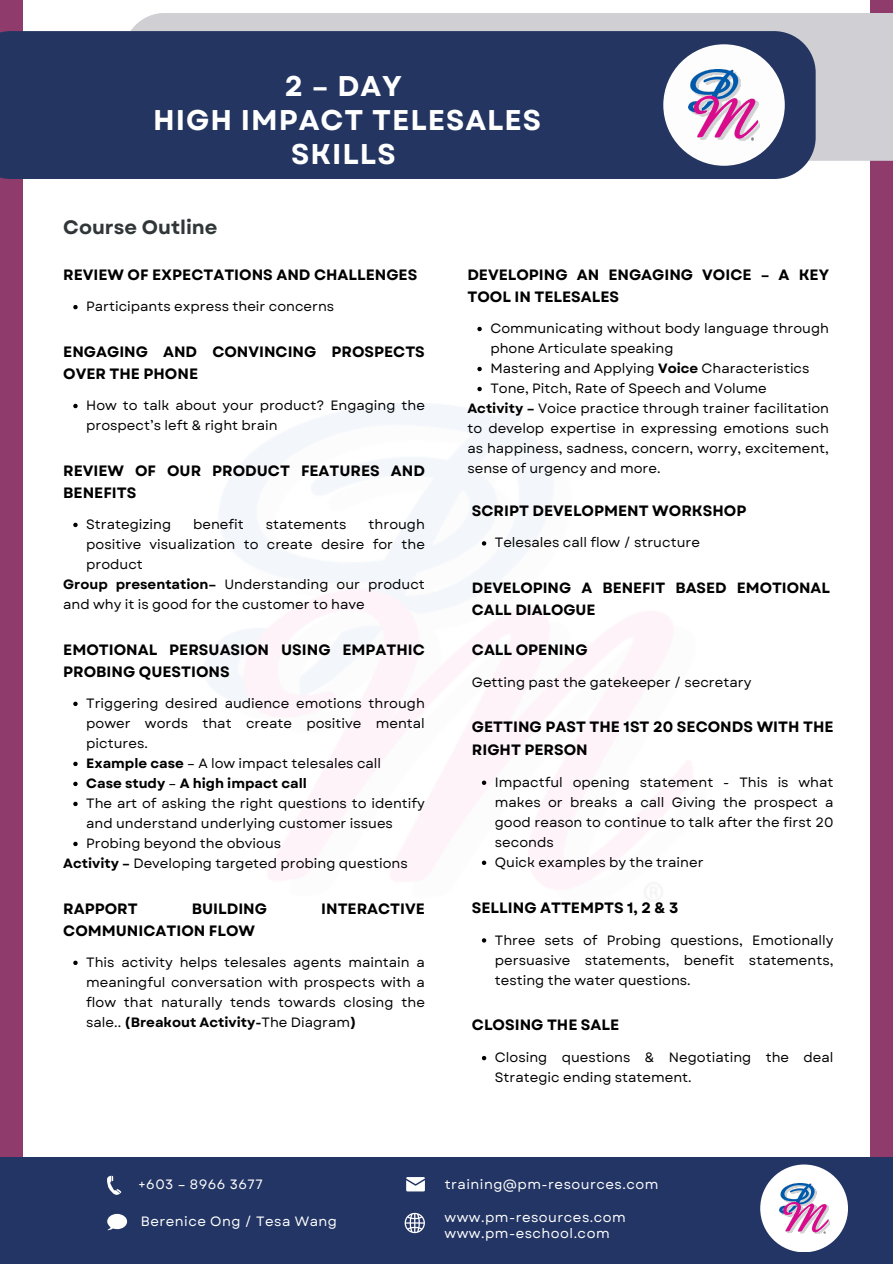
<style>
.page{position:relative;width:893px;height:1264px;background:#fff}
.page>*{position:absolute;margin:0;border:0;box-sizing:border-box;transform-origin:0 0}
.t1{font:700 28.5px/33.8px "Garet";letter-spacing:.035em;color:#fff;text-align:center}
.t2{font:700 19.5px "Garet";color:#313638}
.t3{font:700 15px/21.9px "Garet";color:#000}
.t4{font:700 14.85px/22.4px "Garet";color:#000}
.t5{font:13.5px/20px "Garet";color:#000;text-align:justify}
.t6{font:13.5px "Garet";letter-spacing:.035em;color:#fff}
.t7{font:700 13.5px "Garet";color:#000}
.s1{font-weight:700}
.s2{font-weight:400}
</style>
<div class="page">
<div style="left:0;top:0;width:892px;height:1156px;background:#8f3c6d"></div>
<div style="left:23px;top:0;width:846px;height:1262px;background:#fff"></div>
<div style="left:131px;top:13px;width:761px;height:148px;background:#d0d0d4"></div>
<div style="left:0;top:31px;width:815px;height:148px;background:#233560"></div>
<div style="left:663px;top:44px;width:121px;height:122px;background:#fdfdfd;border-radius:50%"></div>
<img style="left:688px;top:70px;width:71px;height:70px">
<svg style="left:73px;top:305px;width:5px;height:4px"></svg>
<svg style="left:73px;top:404px;width:5px;height:4px"></svg>
<svg style="left:477px;top:327px;width:4px;height:4px"></svg>
<svg style="left:477px;top:367px;width:4px;height:4px"></svg>
<svg style="left:477px;top:387px;width:4px;height:4px"></svg>
<svg style="left:73px;top:522px;width:5px;height:5px"></svg>
<svg style="left:73px;top:701px;width:5px;height:5px"></svg>
<svg style="left:73px;top:761px;width:5px;height:5px"></svg>
<svg style="left:73px;top:781px;width:5px;height:5px"></svg>
<svg style="left:73px;top:801px;width:5px;height:5px"></svg>
<svg style="left:73px;top:841px;width:5px;height:5px"></svg>
<div style="left:0;top:1156px;width:892px;height:107px;background:#233564"></div>
<div style="left:760px;top:1164px;width:87px;height:88px;background:#fff;border-radius:50%"></div>
<img style="left:779px;top:1183px;width:50px;height:50px">
<svg style="left:107px;top:1175px;width:14px;height:19px"></svg>
<svg style="left:107px;top:1213px;width:20px;height:17px"></svg>
<svg style="left:406px;top:1177px;width:19px;height:14px"></svg>
<svg style="left:404px;top:1212px;width:21px;height:21px"></svg>
<svg style="left:482px;top:541px;width:4px;height:4px"></svg>
<svg style="left:73px;top:960px;width:5px;height:5px"></svg>
<svg style="left:482px;top:780px;width:4px;height:5px"></svg>
<svg style="left:482px;top:860px;width:4px;height:5px"></svg>
<svg style="left:482px;top:938px;width:4px;height:4px"></svg>
<svg style="left:482px;top:1055px;width:4px;height:5px"></svg>
<p class="t1" style="left:285px;top:69px;width:118px">2 – DAY</p>
<p class="t1" style="left:153px;top:103px;width:389px">HIGH IMPACT TELESALES<br>SKILLS</p>
<p class="t2" style="left:63px;top:213px;width:156px">Course Outline</p>
<p class="t3" style="left:63px;top:264px;width:355px">REVIEW OF EXPECTATIONS AND CHALLENGES</p>
<p class="t5" style="left:86px;top:296px;width:249px">Participants express their concerns</p>
<p class="t3" style="left:63px;top:341px;width:363px">ENGAGING AND CONVINCING PROSPECTS<br>OVER THE PHONE</p>
<p class="t5" style="left:86px;top:395px;width:340px">How to talk about your product? Engaging the prospect’s left &amp; right brain</p>
<p class="t3" style="left:467px;top:264px;width:363px">DEVELOPING AN ENGAGING VOICE – A KEY<br>TOOL IN TELESALES</p>
<p class="t5" style="left:490px;top:318px;width:340px">Communicating without body language through phone Articulate speaking</p>
<p class="t5" style="left:490px;top:358px;width:321px">Mastering and Applying <span class="s1">Voice</span> Characteristics</p>
<p class="t5" style="left:490px;top:378px;width:278px">Tone, Pitch, Rate of Speech and Volume</p>
<p class="t5" style="left:467px;top:398px;width:363px"><span class="s1">Activity –</span> Voice practice through trainer facilitation to develop expertise in expressing emotions such as happiness, sadness, concern, worry, excitement,</p>
<p class="t3" style="left:63px;top:459px;width:363px">REVIEW OF OUR PRODUCT FEATURES AND</p>
<p class="t5" style="left:467px;top:458px;width:195px">sense of urgency and more.</p>
<p class="t3" style="left:63px;top:481px;width:74px">BENEFITS</p>
<p class="t5" style="left:86px;top:514px;width:86px">Strategizing</p>
<p class="t5" style="left:193px;top:514px;width:52px">benefit</p>
<p class="t5" style="left:266px;top:514px;width:82px">statements</p>
<p class="t3" style="left:472px;top:499px;width:276px">SCRIPT DEVELOPMENT WORKSHOP</p>
<p class="t5" style="left:495px;top:533px;width:206px">Telesales call flow / structure</p>
<p class="t5" style="left:86px;top:514px;width:340px;text-indent:282px">through positive visualization to create desire for the product</p>
<p class="t5" style="left:63px;top:574px;width:363px"><span class="s1">Group presentation–</span> Understanding our product and why it is good for the customer to have</p>
<p class="t3" style="left:63px;top:638px;width:363px">EMOTIONAL PERSUASION USING EMPATHIC<br>PROBING QUESTIONS</p>
<p class="t5" style="left:86px;top:693px;width:340px">Triggering desired audience emotions through power words that create positive mental pictures.</p>
<p class="t5" style="left:86px;top:753px;width:296px"><span class="s1">Example case</span> – A low impact telesales call</p>
<p class="t7" style="left:86px;top:773px;width:222px">Case study <span class="s2">–</span> A high impact call</p>
<p class="t5" style="left:86px;top:793px;width:340px">The art of asking the right questions to identify and understand underlying customer issues</p>
<p class="t5" style="left:86px;top:833px;width:196px">Probing beyond the obvious</p>
<p class="t5" style="left:63px;top:853px;width:346px"><span class="s1">Activity –</span> Developing targeted probing questions</p>
<p class="t4" style="left:472px;top:576px;width:359px">DEVELOPING A BENEFIT BASED EMOTIONAL<br>CALL DIALOGUE</p>
<p class="t3" style="left:472px;top:638px;width:117px">CALL OPENING</p>
<p class="t5" style="left:472px;top:672px;width:281px">Getting past the gatekeeper / secretary</p>
<p class="t3" style="left:472px;top:716px;width:363px;line-height:22.5px">GETTING PAST THE 1ST 20 SECONDS WITH THE<br>RIGHT PERSON</p>
<p class="t5" style="left:495px;top:772px;width:340px">Impactful opening statement - This is what makes or breaks a call Giving the prospect a good reason to continue to talk after the first 20 seconds</p>
<p class="t5" style="left:495px;top:852px;width:210px">Quick examples by the trainer</p>
<p class="t3" style="left:472px;top:896px;width:208px">SELLING ATTEMPTS 1, 2 &amp; 3</p>
<p class="t5" style="left:495px;top:929px;width:340px">Three sets of Probing questions, Emotionally persuasive statements, benefit statements, testing the water questions.</p>
<p class="t3" style="left:472px;top:1014px;width:149px">CLOSING THE SALE</p>
<p class="t5" style="left:495px;top:1047px;width:340px">Closing questions &amp; Negotiating the deal<br>Strategic ending statement.</p>
<p class="t3" style="left:63px;top:897px;width:76px">RAPPORT</p>
<p class="t3" style="left:192px;top:897px;width:77px">BUILDING</p>
<p class="t3" style="left:321px;top:897px;width:105px">INTERACTIVE</p>
<p class="t3" style="left:63px;top:919px;width:193px">COMMUNICATION FLOW</p>
<p class="t5" style="left:86px;top:952px;width:340px">This activity helps telesales agents maintain a meaningful conversation with prospects with a flow that naturally tends towards closing the sale.. <span class="s1">(Breakout Activity-</span>The Diagram<span class="s1">)</span></p>
<p class="t6" style="left:142px;top:1174px;width:124px">+603 – 2713 6868</p>
<p class="t6" style="left:442px;top:1174px;width:215px">training@pm-resources.com</p>
<p class="t6" style="left:439px;top:1207px;width:183px">www.pm-resources.com</p>
<p class="t6" style="left:439px;top:1223px;width:167px">www.pm-eschool.com</p>
<p class="t6" style="left:444px;top:1174px;width:215px">training@pm-resources.com</p>
<p class="t6" style="left:444px;top:1207px;width:183px">www.pm-resources.com</p>
<p class="t6" style="left:444px;top:1223px;width:167px">www.pm-eschool.com</p>
<p class="t6" style="left:138px;top:1174px;width:126px">+603 – 8966 3677</p>
<p class="t6" style="left:141px;top:1211px;width:198px">Berenice Ong / Tesa Wang</p>
</div>
